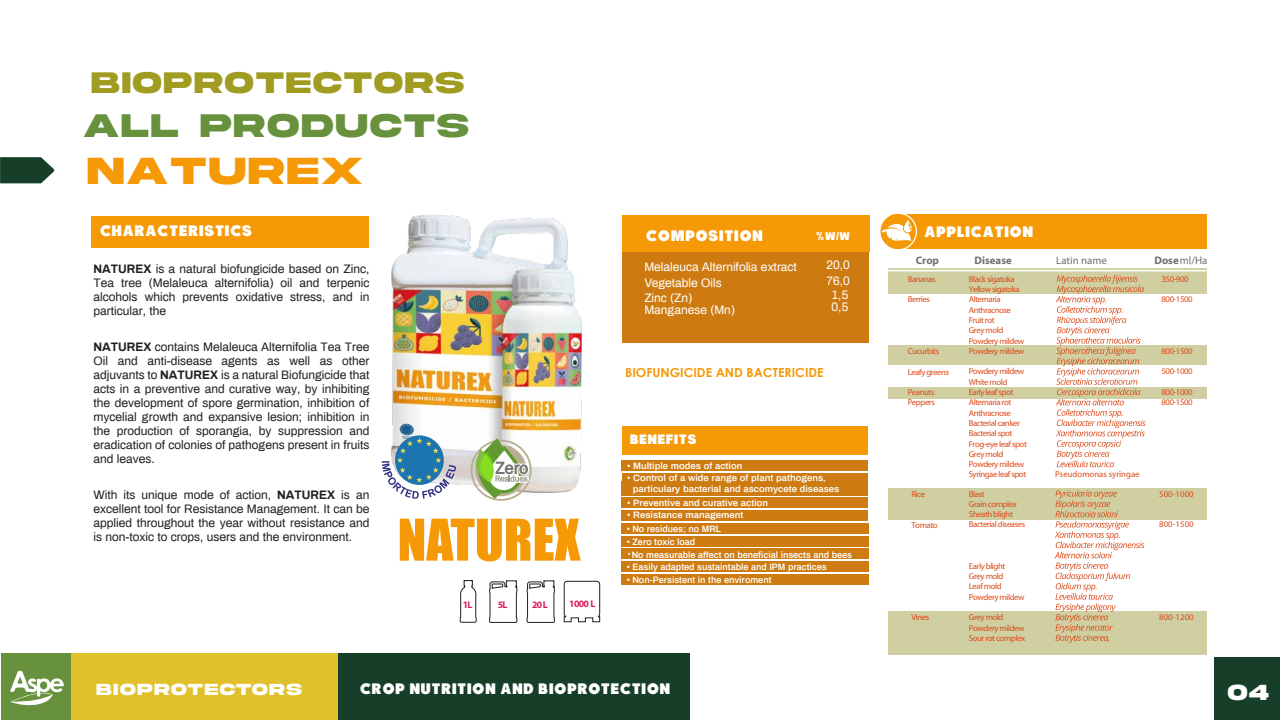
<style>
.page{position:relative;width:1280px;height:720px;background:#fff}
.page>*{position:absolute;margin:0;border:0;box-sizing:border-box;transform-origin:0 0}
.t1{font:53.1px "Impact";color:#f59907}
.t2{font:700 40px "Akira Expanded Super";letter-spacing:.07em;color:#f59907}
.t3{font:700 34.7px "Akira Expanded Super";letter-spacing:.07em;color:#67913d}
.t4{font:700 31.5px "Akira Expanded Super";letter-spacing:.07em;color:#a09c21}
.t5{font:700 23.1px "Akira Expanded Super";color:#fff}
.t6{font:700 17px "Akira Expanded Super";letter-spacing:.1em;color:#fff}
.t7{font:15.1px "RACE1 Brannt NCV";letter-spacing:.02em;color:#fff}
.t8{font:13.5px "RACE1 Brannt NCV";letter-spacing:.02em;color:#fff}
.t9{font:700 12.5px "Century Gothic";color:#f59907}
.t10{font:12px/14px "Archivo";color:#221e1e;text-align:justify}
.t11{font:12px/15.4px "Archivo";color:#fff}
.t12{font:11px "RACE1 Brannt NCV";color:#fff}
.t13{font:10.9px "Myriad Pro";color:#706f6f}
.t14{font:700 10.9px "Myriad Pro";color:#706f6f}
.t15{font:700 9.8px "Myriad Pro";letter-spacing:-.075em;color:#d81f5d}
.t16{font:600 9.1px/10.8px "Archivo";color:#fff;scale:1.06 1}
.t17{font:600 9.1px "Archivo";color:#fff}
.t18{font:8.6px/10.3px "Myriad Pro";letter-spacing:-.05em;color:#dd4a1a}
.t19{font:italic 8.6px "Myriad Pro";color:#dd4a1a}
.s1{font-weight:700}
</style>
<div class="page">
<img style="left:381px;top:214px;width:201px;height:279px">
<div style="left:71px;top:654px;width:270px;height:66px;background:#e0c12c"></div>
<div style="left:338px;top:654px;width:352px;height:66px;background:#163e28"></div>
<div style="left:1px;top:654px;width:70px;height:66px;background:#67913d"></div>
<div style="left:1214px;top:657px;width:66px;height:63px;background:#163e28"></div>
<svg style="left:10px;top:671px;width:54px;height:34px"></svg>
<svg style="left:0;top:157px;width:54px;height:26px"></svg>
<div style="left:91px;top:216px;width:278px;height:32px;background:#f59907"></div>
<svg style="left:527px;top:580px;width:28px;height:43px"></svg>
<svg style="left:489px;top:580px;width:28px;height:43px"></svg>
<svg style="left:460px;top:580px;width:17px;height:43px"></svg>
<svg style="left:564px;top:581px;width:36px;height:41px"></svg>
<svg style="left:471px;top:438px;width:61px;height:63px"></svg>
<svg style="left:382px;top:438px;width:74px;height:61px"></svg>
<div style="left:621px;top:461px;width:247px;height:10px;background:#ce7b11"></div>
<div style="left:622px;top:473px;width:246px;height:10px;background:#ce7b11"></div>
<div style="left:621px;top:481px;width:247px;height:14px;background:#ce7b11"></div>
<div style="left:621px;top:497px;width:247px;height:11px;background:#ce7b11"></div>
<div style="left:621px;top:510px;width:247px;height:11px;background:#ce7b11"></div>
<div style="left:621px;top:523px;width:247px;height:11px;background:#ce7b11"></div>
<div style="left:621px;top:536px;width:247px;height:10px;background:#ce7b11"></div>
<div style="left:621px;top:549px;width:247px;height:10px;background:#ce7b11"></div>
<div style="left:621px;top:561px;width:247px;height:11px;background:#ce7b11"></div>
<div style="left:621px;top:574px;width:247px;height:10px;background:#ce7b11"></div>
<div style="left:622px;top:426px;width:246px;height:28px;background:#f59907"></div>
<div style="left:623px;top:215px;width:246px;height:128px;background:#cd7a11"></div>
<div style="left:623px;top:215px;width:246px;height:36px;background:#f59907"></div>
<div style="left:888px;top:268px;width:318px;height:26px;background:#cfcfa1"></div>
<div style="left:888px;top:345px;width:318px;height:20px;background:#cfcfa1"></div>
<div style="left:888px;top:388px;width:318px;height:11px;background:#cfcfa1"></div>
<div style="left:888px;top:489px;width:318px;height:31px;background:#cfcfa1"></div>
<div style="left:888px;top:611px;width:318px;height:43px;background:#cfcfa1"></div>
<svg style="left:1056px;top:275px;width:90px;height:192px"></svg>
<hr style="left:888px;top:270px;width:318px;height:1px;background:#fff">
<svg style="left:1055px;top:490px;width:89px;height:153px"></svg>
<div style="left:890px;top:215px;width:317px;height:34px;background:#f59907"></div>
<svg style="left:880px;top:214px;width:37px;height:36px"></svg>
<h3 class="t4" style="left:92px;top:67px;width:374px">BIOPROTECTORS</h3>
<h3 class="t3" style="left:83px;top:109px;width:387px">ALL PRODUCTS</h3>
<h2 class="t2" style="left:87px;top:152px;width:277px">NATUREX</h2>
<p class="t7" style="left:100px;top:223px;width:154px">CHARACTERISTICS</p>
<p class="t10" style="left:93px;top:261px;width:277px"><span class="s1">NATUREX</span> is a natural biofungicide based on Zinc, Tea tree (Melaleuca alternifolia) oil and terpenic alcohols which prevents oxidative stress, and in particular, the</p>
<p class="t10" style="left:93px;top:340px;width:277px"><span class="s1">NATUREX</span> contains Melaleuca Alternifolia Tea Tree Oil and anti-disease agents as well as other adjuvants to <span class="s1">NATUREX</span> is a natural Biofungicide that acts in a preventive and curative way, by inhibiting the development of spore germination, inhibition of mycelial growth and expansive lesion; inhibition in the production of sporangia, by suppression and eradication of colonies of pathogens present in fruits and leaves.</p>
<p class="t10" style="left:93px;top:488px;width:277px">With its unique mode of action, <span class="s1">NATUREX</span> is an excellent tool for Resistance Management. It can be applied throughout the year without resistance and is non-toxic to crops, users and the environment.</p>
<h1 class="t1" style="left:398px;top:499px;width:184px">NATUREX</h1>
<p class="t15" style="left:463px;top:598px;width:11px">1L</p>
<p class="t15" style="left:498px;top:598px;width:11px">5L</p>
<p class="t15" style="left:532px;top:598px;width:17px">20L</p>
<p class="t15" style="left:569px;top:597px;width:28px">1000 L</p>
<p class="t7" style="left:646px;top:227px;width:119px">COMPOSITION</p>
<p class="t11" style="left:644px;top:258px;width:154px">Melaleuca Alternifolia extract<br>Vegetable Oils<br>Zinc (Zn)</p>
<p class="t11" style="left:644px;top:302px;width:92px">Manganese (Mn)</p>
<p class="t12" style="left:816px;top:230px;width:36px">%w/w</p>
<p class="t11" style="left:827px;top:257px;width:25px">20,0<br>76,0</p>
<p class="t11" style="left:832px;top:288px;width:18px;line-height:12.4px">1,5<br>0,5</p>
<p class="t9" style="left:625px;top:363px;width:200px">BIOFUNGICIDE AND BACTERICIDE</p>
<p class="t8" style="left:630px;top:432px;width:68px">BENEFITS</p>
<p class="t16" style="left:627px;top:460px;width:110px">• Multiple modes of action</p>
<p class="t16" style="left:633px;top:473px;width:196px;text-indent:-6px">• Control of a wide range of plant pathogens, particulary bacterial and ascomycete diseases</p>
<p class="t16" style="left:627px;top:497px;width:135px">• Preventive and curative action</p>
<p class="t16" style="left:627px;top:510px;width:111px">• Resistance management</p>
<p class="t17" style="left:627px;top:523px;width:96px">• No residues; no MRL</p>
<p class="t17" style="left:627px;top:535px;width:70px">• Zero toxic load</p>
<p class="t17" style="left:627px;top:561px;width:201px">• Easily adapted sustaintable and IPM practices</p>
<p class="t17" style="left:627px;top:573px;width:146px">• Non-Persistent in the enviroment</p>
<p class="t17" style="left:632px;top:548px;width:222px">No measurable affect on beneficial insects and bees</p>
<p class="t7" style="left:924px;top:223px;width:111px">APPLICATION</p>
<p class="t14" style="left:916px;top:253px;width:25px">Crop</p>
<p class="t14" style="left:975px;top:253px;width:39px">Disease</p>
<p class="t13" style="left:1056px;top:254px;width:52px">Latin name</p>
<p class="t13" style="left:1154px;top:254px;width:54px"><span class="s1">Dose</span> ml/Ha</p>
<p class="t18" style="left:908px;top:274px;width:29px">Bananas</p>
<p class="t18" style="left:908px;top:294px;width:24px">Berries</p>
<p class="t18" style="left:908px;top:346px;width:33px">Cucurbits</p>
<p class="t18" style="left:908px;top:366px;width:43px">Leafy greens</p>
<p class="t18" style="left:908px;top:387px;width:29px">Peanuts<br>Peppers</p>
<p class="t18" style="left:969px;top:274px;width:57px">Black sigatoka<br>Yellow sigatoka<br>Alternaria<br>Anthracnose<br>Fruit rot<br>Grey mold<br>Powdery mildew<br>Powdery mildew</p>
<p class="t18" style="left:969px;top:366px;width:60px">Powdery mildew<br>White mold<br>Early leaf spot<br>Alternaria rot<br>Anthracnose<br>Bacterial canker<br>Bacterial spot<br>Frog-eye leaf spot<br>Grey mold<br>Powdery mildew<br>Syringae leaf spot</p>
<p class="t18" style="left:1162px;top:274px;width:29px">350-900</p>
<p class="t18" style="left:1162px;top:294px;width:33px">800-1500</p>
<p class="t18" style="left:1162px;top:346px;width:33px">800-1500</p>
<p class="t18" style="left:1162px;top:366px;width:33px">500-1000</p>
<p class="t18" style="left:1162px;top:387px;width:33px">800-1000<br>800-1500</p>
<p class="t19" style="left:1055px;top:468px;width:86px">Pseudomonas syringae</p>
<p class="t18" style="left:911px;top:489px;width:15px">Rice</p>
<p class="t18" style="left:911px;top:519px;width:28px">Tomato</p>
<p class="t18" style="left:911px;top:612px;width:19px">Vines</p>
<p class="t18" style="left:969px;top:488px;width:58px">Blast<br>Grain complex<br>Sheath blight<br>Bacterial diseases</p>
<p class="t18" style="left:969px;top:561px;width:57px">Early blight<br>Grey mold<br>Leaf mold<br>Powdery mildew</p>
<p class="t18" style="left:969px;top:612px;width:58px">Grey mold<br>Powdery mildew<br>Sour rot complex</p>
<p class="t18" style="left:1159px;top:488px;width:36px">500-1000</p>
<p class="t18" style="left:1159px;top:519px;width:36px">800-1500</p>
<p class="t18" style="left:1159px;top:612px;width:36px">800-1200</p>
<h3 class="t6" style="left:97px;top:682px;width:207px">BIOPROTECTORS</h3>
<p class="t7" style="left:360px;top:680px;width:312px">CROP NUTRITION AND BIOPROTECTION</p>
<h3 class="t5" style="left:1228px;top:681px;width:43px">04</h3>
</div>
